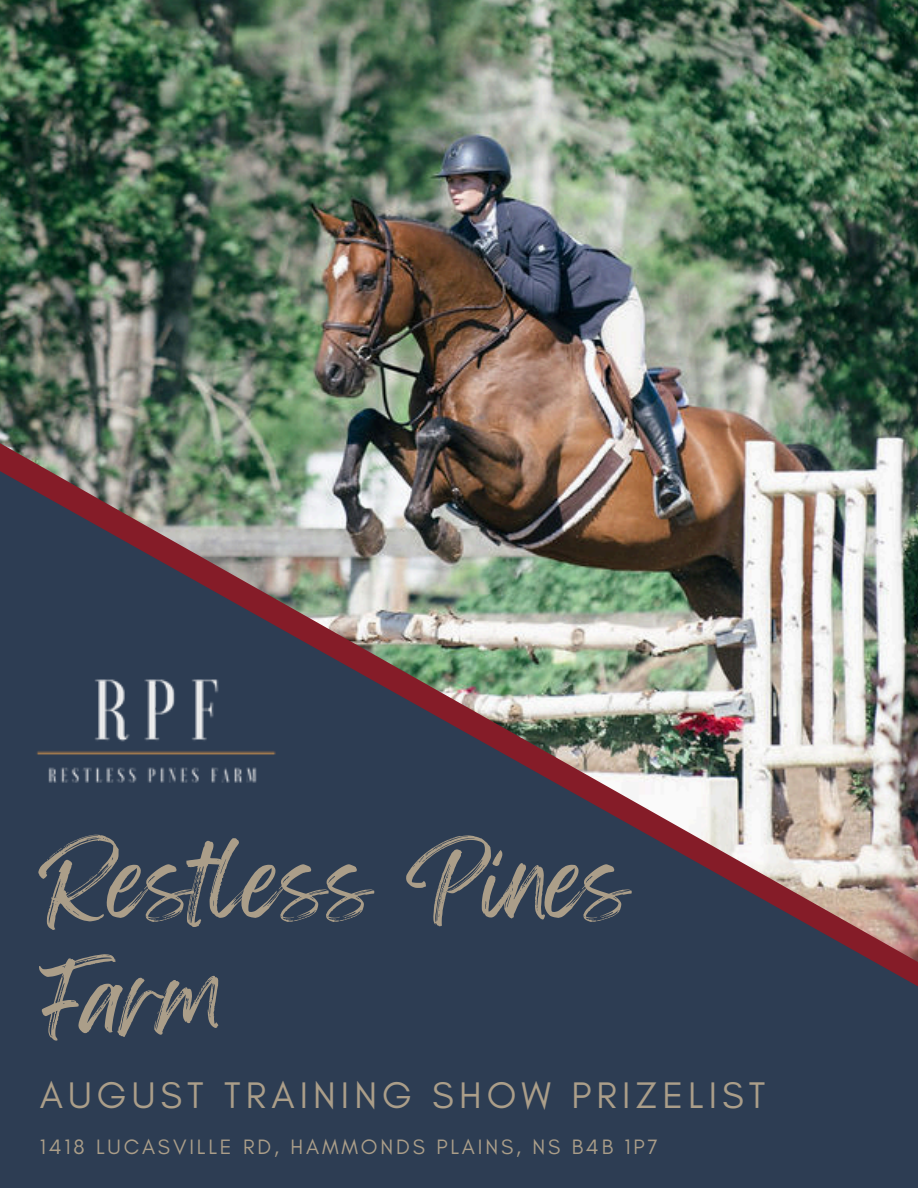
<style>
.page{position:relative;width:918px;height:1188px;background:#fff}
.page>*{position:absolute;margin:0;border:0;box-sizing:border-box;transform-origin:0 0}
.t1{font:83.25px/115.8px "Feeling Passionate";color:#ab9e89}
.t2{font:37.65px "Glacial Indifference";letter-spacing:.135em;color:#ab9e89}
.t3{font:21.15px "Glacial Indifference";letter-spacing:.135em;color:#ab9e89}
</style>
<div class="page">
<img style="left:0;top:0;width:918px;height:246px">
<img style="left:0;top:246px;width:918px;height:153px">
<img style="left:0;top:399px;width:918px;height:789px">
<img style="left:26px;top:664px;width:258px;height:132px">
<h2 class="t1" style="left:40px;top:828px;width:592px">Restless Pines<br>Farm</h2>
<h1 class="t2" style="left:40px;top:1072px;width:727px">AUGUST TRAINING SHOW PRIZELIST</h1>
<p class="t3" style="left:40px;top:1133px;width:620px">1418 LUCASVILLE RD, HAMMONDS PLAINS, NS B4B 1P7</p>
</div>
